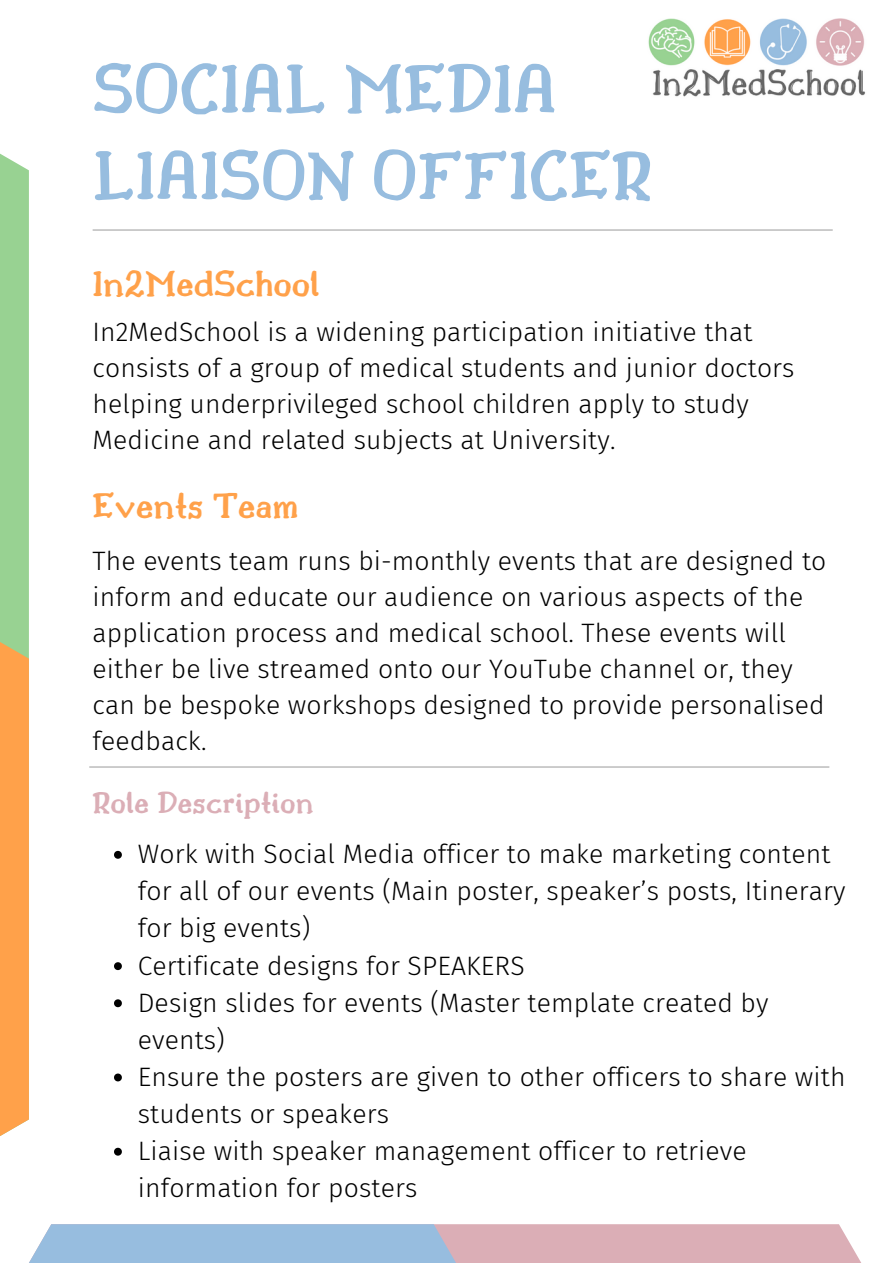
<style>
.page{position:relative;width:893px;height:1264px;background:#fff}
.page>*{position:absolute;margin:0;border:0;box-sizing:border-box;transform-origin:0 0}
.t1{font:600 72.9px/86.6px "Drukaatie Burti";color:#97bddf}
.t2{font:600 38.1px "Drukaatie Burti";color:#ffa14a}
.t3{font:600 32.1px "Drukaatie Burti";color:#dbaeb6}
.t4{font:300 26.55px/37px "Fira Sans";letter-spacing:.005em;color:#000}
</style>
<div class="page">
<div style="left:0;top:143px;width:29px;height:1003px;background:#98d292"></div>
<hr style="left:93px;top:229px;width:739px;height:1px;background:#a6a6a6">
<hr style="left:89px;top:766px;width:740px;height:1px;background:#a6a6a6">
<div style="left:0;top:631px;width:29px;height:515px;background:#ffa14a"></div>
<img style="left:648px;top:19px;width:218px;height:78px">
<div style="left:28px;top:1224px;width:833px;height:38px;background:#dbaeb6"></div>
<div style="left:28px;top:1224px;width:428px;height:38px;background:#97bddf"></div>
<svg style="left:114px;top:850px;width:8px;height:8px"></svg>
<svg style="left:114px;top:962px;width:8px;height:8px"></svg>
<svg style="left:114px;top:999px;width:8px;height:8px"></svg>
<svg style="left:114px;top:1073px;width:8px;height:8px"></svg>
<svg style="left:114px;top:1147px;width:8px;height:8px"></svg>
<h1 class="t1" style="left:93px;top:45px;width:561px">SOCIAL MEDIA<br>LIAISON OFFICER</h1>
<h2 class="t2" style="left:93px;top:262px;width:229px">In2MedSchool</h2>
<p class="t4" style="left:93px;top:314px;width:703px;line-height:36px">In2MedSchool is a widening participation initiative that consists of a group of medical students and junior doctors helping underprivileged school children apply to study Medicine and related subjects at University.</p>
<h2 class="t2" style="left:93px;top:484px;width:207px">Events Team</h2>
<p class="t4" style="left:93px;top:543px;width:735px;line-height:36px">The events team runs bi-monthly events that are designed to inform and educate our audience on various aspects of the application process and medical school. These events will either be live streamed onto our YouTube channel or, they can be bespoke workshops designed to provide personalised feedback.</p>
<p class="t3" style="left:93px;top:784px;width:223px">Role Description</p>
<p class="t4" style="left:138px;top:835px;width:709px">Work with Social Media officer to make marketing content for all of our events (Main poster, speaker’s posts, Itinerary for big events)<br>Certificate designs for SPEAKERS<br>Design slides for events (Master template created by events)<br>Ensure the posters are given to other officers to share with students or speakers<br>Liaise with speaker management officer to retrieve information for posters</p>
</div>
